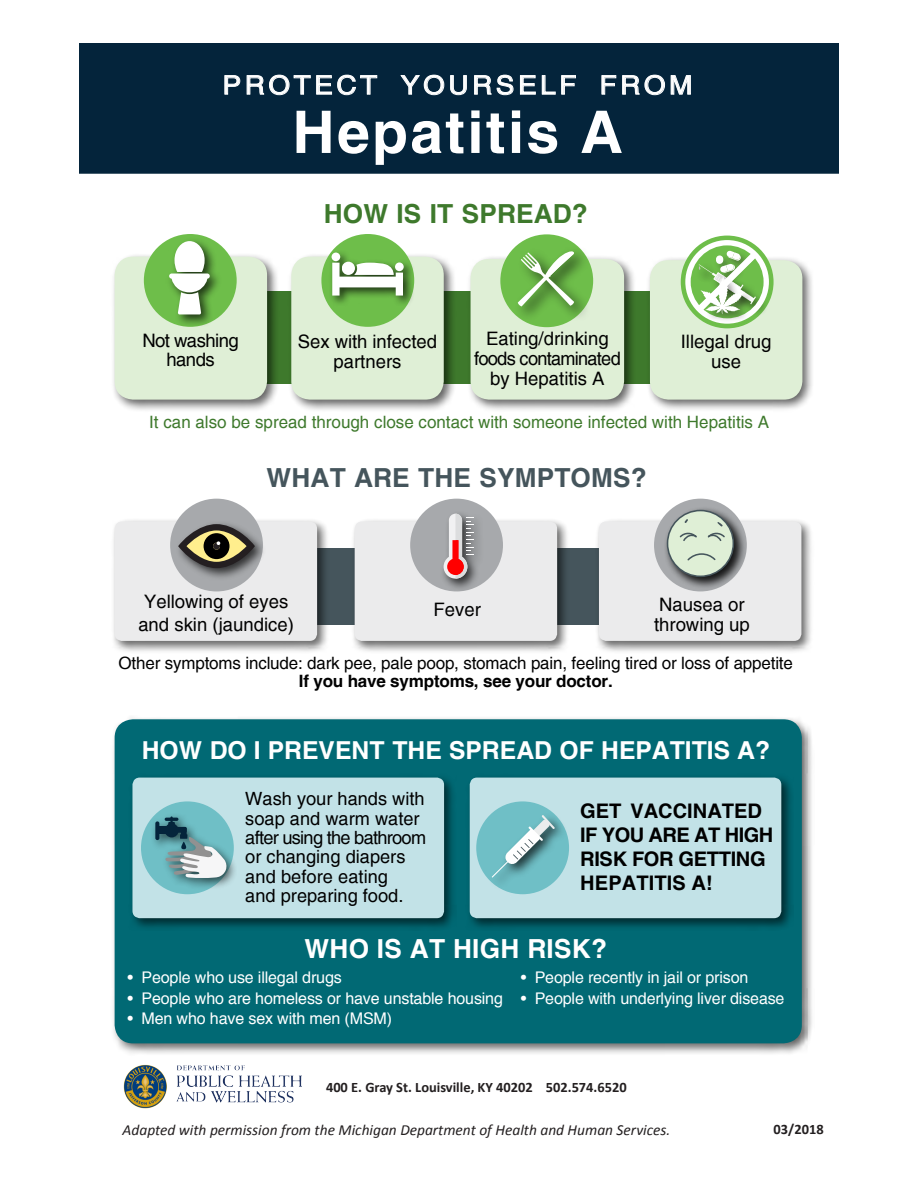
<style>
.page{position:relative;width:918px;height:1188px;background:#fff}
.page>*{position:absolute;margin:0;border:0;box-sizing:border-box;transform-origin:0 0}
.t1{font:700 58.8px "Helvetica";letter-spacing:.04em;color:#fff}
.t2{font:700 26.25px "Helvetica";letter-spacing:.005em;color:#45555c}
.t3{font:700 26.25px "Helvetica";letter-spacing:.01em;color:#fff}
.t4{font:700 26.25px "Helvetica";letter-spacing:.005em;color:#3e792c}
.t5{font:25.8px "Helvetica";letter-spacing:.13em;color:#fff;scale:1.08 1}
.t6{font:700 24.75px "Helvetica";color:#fff}
.t7{font:700 20.1px/24.2px "Helvetica";letter-spacing:-.02em;color:#000}
.t8{font:18.6px/20.1px "Helvetica";color:#000;text-align:center}
.t9{font:18.6px/19.4px "Helvetica";letter-spacing:-.03em;color:#000;text-align:center}
.t10{font:18.3px/19.4px "Helvetica";color:#000}
.t11{font:16.95px/18.6px "Helvetica";letter-spacing:-.01em;color:#000;text-align:center}
.t12{font:16.95px "Helvetica";color:#3e792c}
.t13{font:16.05px "Helvetica";letter-spacing:-.01em;color:#fff}
.t14{font:italic 15.45px "Calibri";color:#231f20}
.t15{font:700 14.4px "Calibri";color:#231f20}
.s1{font-weight:700}
</style>
<div class="page">
<div style="left:206px;top:291px;width:509px;height:93px;background:#3e792c"></div>
<div style="left:287px;top:253px;width:170px;height:159px;background:#000;opacity:.6"></div>
<div style="left:291px;top:257px;width:153px;height:143px;background:#dfefd6;border-radius:19px"></div>
<div style="left:646px;top:256px;width:169px;height:157px;background:#000;opacity:.6"></div>
<div style="left:650px;top:260px;width:152px;height:140px;background:#dfefd6;border-radius:19px"></div>
<div style="left:110px;top:253px;width:170px;height:159px;background:#000;opacity:.6"></div>
<div style="left:115px;top:257px;width:152px;height:143px;background:#dfefd6;border-radius:19px"></div>
<div style="left:80px;top:44px;width:758px;height:130px;background:#04243b"></div>
<svg style="left:224px;top:75px;width:16px;height:20px"></svg>
<svg style="left:247px;top:75px;width:130px;height:20px;background:#3a5365"></svg>
<svg style="left:400px;top:75px;width:44px;height:20px"></svg>
<svg style="left:450px;top:75px;width:17px;height:20px"></svg>
<svg style="left:474px;top:75px;width:40px;height:20px"></svg>
<svg style="left:520px;top:75px;width:16px;height:20px"></svg>
<svg style="left:542px;top:75px;width:34px;height:20px"></svg>
<svg style="left:601px;top:75px;width:15px;height:20px"></svg>
<svg style="left:622px;top:75px;width:43px;height:40px;background:#244054"></svg>
<svg style="left:671px;top:75px;width:20px;height:20px"></svg>
<div style="left:144px;top:234px;width:93px;height:93px;background:#6ebe4a;border-radius:50%"></div>
<div style="left:166px;top:237px;width:56px;height:90px;background:#000;opacity:.7"></div>
<div style="left:169px;top:274px;width:41px;height:5px;background:#fff;border-radius:3px"></div>
<svg style="left:171px;top:241px;width:37px;height:73px"></svg>
<div style="left:321px;top:234px;width:93px;height:93px;background:#6ebe4a;border-radius:50%"></div>
<div style="left:328px;top:249px;width:87px;height:59px;background:#000;opacity:.7"></div>
<svg style="left:332px;top:253px;width:72px;height:43px"></svg>
<div style="left:681px;top:236px;width:93px;height:92px;background:#6ebe4a;border-radius:50%"></div>
<div style="left:110px;top:715px;width:705px;height:341px;background:#000;opacity:.6"></div>
<div style="left:115px;top:719px;width:687px;height:324px;background:#016974;border-radius:19px"></div>
<div style="left:465px;top:774px;width:329px;height:157px;background:#000;opacity:.6"></div>
<div style="left:470px;top:778px;width:311px;height:140px;background:#c2e2e7;border-radius:7px"></div>
<div style="left:128px;top:774px;width:329px;height:157px;background:#000;opacity:.6"></div>
<div style="left:132px;top:778px;width:312px;height:140px;background:#c2e2e7;border-radius:7px"></div>
<div style="left:476px;top:801px;width:93px;height:93px;background:#6fbfc6;border-radius:50%"></div>
<div style="left:488px;top:812px;width:80px;height:90px;background:#000;opacity:.7"></div>
<svg style="left:492px;top:815px;width:63px;height:63px"></svg>
<div style="left:141px;top:801px;width:93px;height:93px;background:#6fbfc6;border-radius:50%"></div>
<div style="left:150px;top:812px;width:88px;height:78px;background:#000;opacity:.6"></div>
<svg style="left:155px;top:821px;width:4px;height:19px"></svg>
<div style="left:157px;top:827px;width:16px;height:7px;background:#04243b"></div>
<div style="left:165px;top:823px;width:14px;height:14px;background:#04243b;border-radius:50%"></div>
<svg style="left:165px;top:817px;width:13px;height:7px"></svg>
<div style="left:176px;top:827px;width:11px;height:6px;background:#04243b;border-radius:2px"></div>
<div style="left:181px;top:827px;width:6px;height:11px;background:#04243b;border-radius:2px"></div>
<svg style="left:165px;top:834px;width:62px;height:44px"></svg>
<div style="left:206px;top:548px;width:509px;height:76px;background:#45555c"></div>
<div style="left:350px;top:518px;width:220px;height:136px;background:#000;opacity:.6"></div>
<div style="left:355px;top:521px;width:202px;height:120px;background:#ebebec;border-radius:7px"></div>
<div style="left:410px;top:499px;width:93px;height:92px;background:#a7a9ac;border-radius:50%"></div>
<div style="left:595px;top:518px;width:219px;height:136px;background:#000;opacity:.6"></div>
<div style="left:599px;top:521px;width:202px;height:120px;background:#ebebec;border-radius:7px"></div>
<div style="left:110px;top:518px;width:220px;height:136px;background:#000;opacity:.6"></div>
<div style="left:115px;top:521px;width:202px;height:120px;background:#ebebec;border-radius:7px"></div>
<div style="left:170px;top:499px;width:93px;height:92px;background:#a7a9ac;border-radius:50%"></div>
<div style="left:175px;top:520px;width:92px;height:61px;background:#000;opacity:.7"></div>
<svg style="left:178px;top:524px;width:77px;height:44px"></svg>
<div style="left:440px;top:510px;width:45px;height:81px;background:#000;opacity:.7"></div>
<svg style="left:444px;top:514px;width:29px;height:65px"></svg>
<div style="left:466px;top:255px;width:171px;height:158px;background:#000;opacity:.6"></div>
<div style="left:471px;top:259px;width:153px;height:141px;background:#dfefd6;border-radius:19px"></div>
<div style="left:500px;top:234px;width:93px;height:93px;background:#6ebe4a;border-radius:50%"></div>
<div style="left:513px;top:246px;width:78px;height:76px;background:#000;opacity:.7"></div>
<svg style="left:518px;top:250px;width:56px;height:56px"></svg>
<img style="left:522px;top:254px;width:15px;height:14px">
<div style="left:654px;top:499px;width:93px;height:92px;background:#a7a9ac;border-radius:50%"></div>
<div style="left:663px;top:506px;width:84px;height:83px;background:#000;opacity:.7"></div>
<div style="left:664px;top:507px;width:82px;height:82px;background:#000;opacity:.6"></div>
<svg style="left:667px;top:510px;width:67px;height:67px;background:#b9c6b6"></svg>
<svg style="left:685px;top:240px;width:84px;height:84px"></svg>
<img style="left:123px;top:1064px;width:178px;height:45px">
<p class="t5" style="left:223px;top:70px;width:437px">PROTECT YOURSELF FROM</p>
<p class="t1" style="left:292px;top:96px;width:332px">Hepatitis A</p>
<p class="t4" style="left:324px;top:198px;width:266px">HOW IS IT SPREAD?</p>
<p class="t8" style="left:474px;top:328px;width:148px">Eating/drinking foods contaminated by Hepatitis A</p>
<p class="t9" style="left:142px;top:331px;width:98px">Not washing hands</p>
<p class="t8" style="left:681px;top:331px;width:92px">Illegal drug use</p>
<p class="t8" style="left:298px;top:332px;width:141px">Sex with infected partners</p>
<p class="t12" style="left:149px;top:412px;width:621px">It can also be spread through close contact with someone infected with Hepatitis A</p>
<p class="t2" style="left:267px;top:462px;width:382px">WHAT ARE THE SYMPTOMS?</p>
<p class="t8" style="left:138px;top:591px;width:157px;line-height:22.2px">Yellowing of eyes and skin (jaundice)</p>
<p class="t8" style="left:654px;top:594px;width:97px;text-align:left">Nausea or throwing up</p>
<p class="t8" style="left:434px;top:600px;width:49px">Fever</p>
<p class="t11" style="left:119px;top:653px;width:676px">Other symptoms include: dark pee, pale poop, stomach pain, feeling tired or loss of appetite<br><span class="s1">If you have symptoms, see your doctor.</span></p>
<p class="t6" style="left:142px;top:735px;width:630px">HOW DO I PREVENT THE SPREAD OF HEPATITIS A?</p>
<p class="t10" style="left:245px;top:789px;width:182px">Wash your hands with soap and warm water after using the bathroom or changing diapers and before eating<br>and preparing food.</p>
<p class="t7" style="left:580px;top:798px;width:194px">GET VACCINATED<br>IF YOU ARE AT HIGH<br>RISK FOR GETTING<br>HEPATITIS A!</p>
<p class="t3" style="left:304px;top:932px;width:304px">WHO IS AT HIGH RISK?</p>
<p class="t13" style="left:128px;top:968px;width:216px">• People who use illegal drugs</p>
<p class="t13" style="left:128px;top:989px;width:377px">• People who are homeless or have unstable housing</p>
<p class="t13" style="left:128px;top:1009px;width:266px">• Men who have sex with men (MSM)</p>
<p class="t13" style="left:521px;top:968px;width:229px">• People recently in jail or prison</p>
<p class="t13" style="left:521px;top:989px;width:265px">• People with underlying liver disease</p>
<p class="t15" style="left:326px;top:1078px;width:302px">400 E. Gray St. Louisville, KY 40202 502.574.6520</p>
<p class="t14" style="left:123px;top:1120px;width:549px">Adapted with permission from the Michigan Department of Health and Human Services.</p>
<p class="t15" style="left:774px;top:1120px;width:52px">03/2018</p>
</div>
